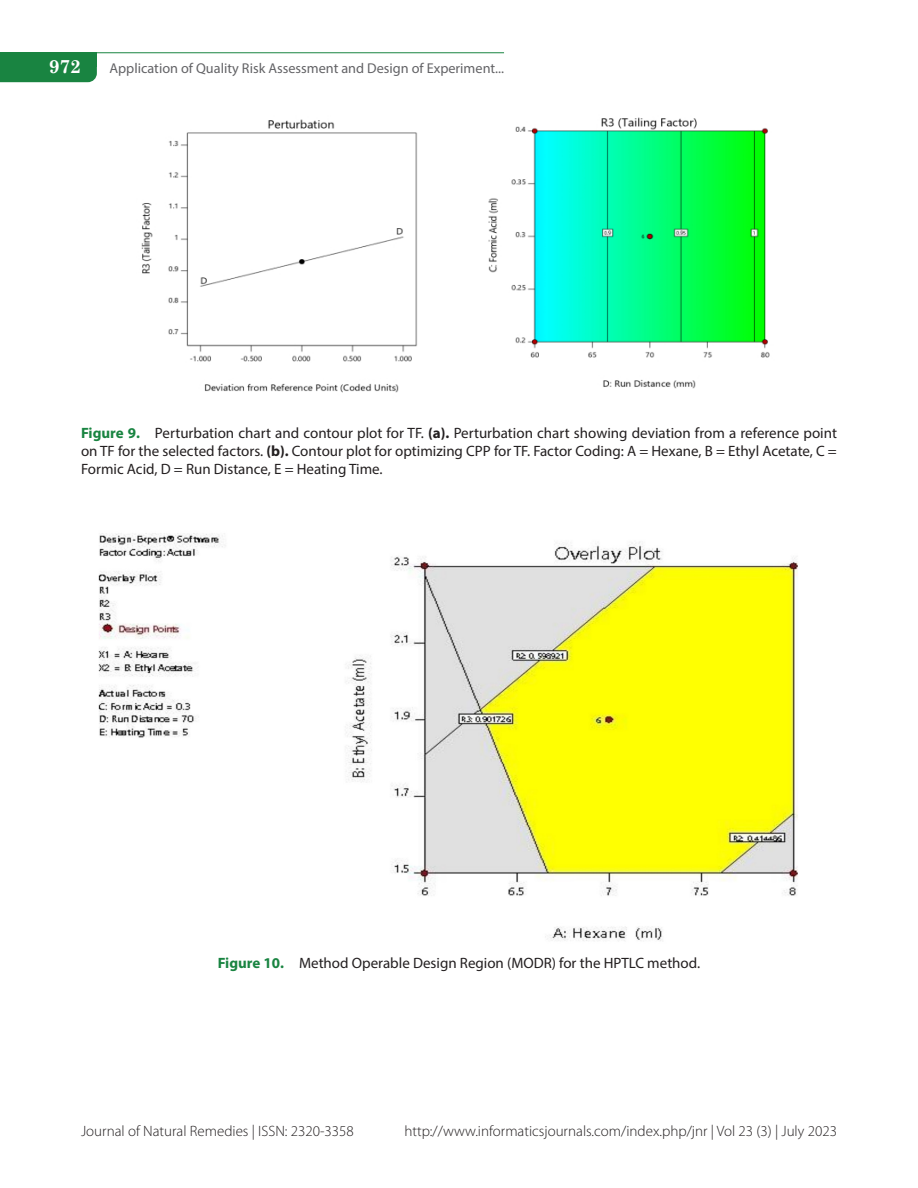
<style>
.page{position:relative;width:918px;height:1188px;background:#fff}
.page>*{position:absolute;margin:0;border:0;box-sizing:border-box;transform-origin:0 0}
.t1{font:700 18.75px "Century Schoolbook";color:#fff}
.Fig_cap{font:15px/18px "Myriad Pro";color:#231f20;text-align:justify}
.t2{font:300 15px "Myriad Pro";color:#231f20}
.t3{font:14.25px "Myriad Pro";color:#636366}
.s1{font-weight:700;color:#198441}
.s2{font-weight:700}
</style>
<div class="page">
<svg style="left:0;top:67px;width:97px;height:15px"></svg>
<div style="left:0;top:53px;width:97px;height:14px;background:#198441"></div>
<div style="left:0;top:68px;width:27px;height:14px;background:#198441"></div>
<hr style="left:0;top:52px;width:504px;height:1px;background:#198441">
<img style="left:98px;top:533px;width:700px;height:408px">
<img style="left:141px;top:119px;width:277px;height:274px">
<img style="left:488px;top:117px;width:282px;height:272px">
<p class="t1" style="left:49px;top:55px;width:34px">972</p>
<p class="t3" style="left:110px;top:60px;width:396px">Application of Quality Risk Assessment and Design of Experiment...</p>
<p class="Fig_cap" style="left:81px;top:424px;width:758px"><span class="s1">Figure 9.</span> Perturbation chart and contour plot for TF. <span class="s2">(a).</span> Perturbation chart showing deviation from a reference point on TF for the selected factors. <span class="s2">(b).</span> Contour plot for optimizing CPP for TF. Factor Coding: A = Hexane, B = Ethyl Acetate, C = Formic Acid, D = Run Distance, E = Heating Time.</p>
<p class="Fig_cap" style="left:218px;top:954px;width:484px"><span class="s1">Figure 10.</span> Method Operable Design Region (MODR) for the HPTLC method.</p>
<p class="t2" style="left:81px;top:1122px;width:274px">Journal of Natural Remedies | ISSN: 2320-3358</p>
<p class="t2" style="left:404px;top:1122px;width:434px">http://www.informaticsjournals.com/index.php/jnr | Vol 23 (3) | July 2023</p>
</div>
